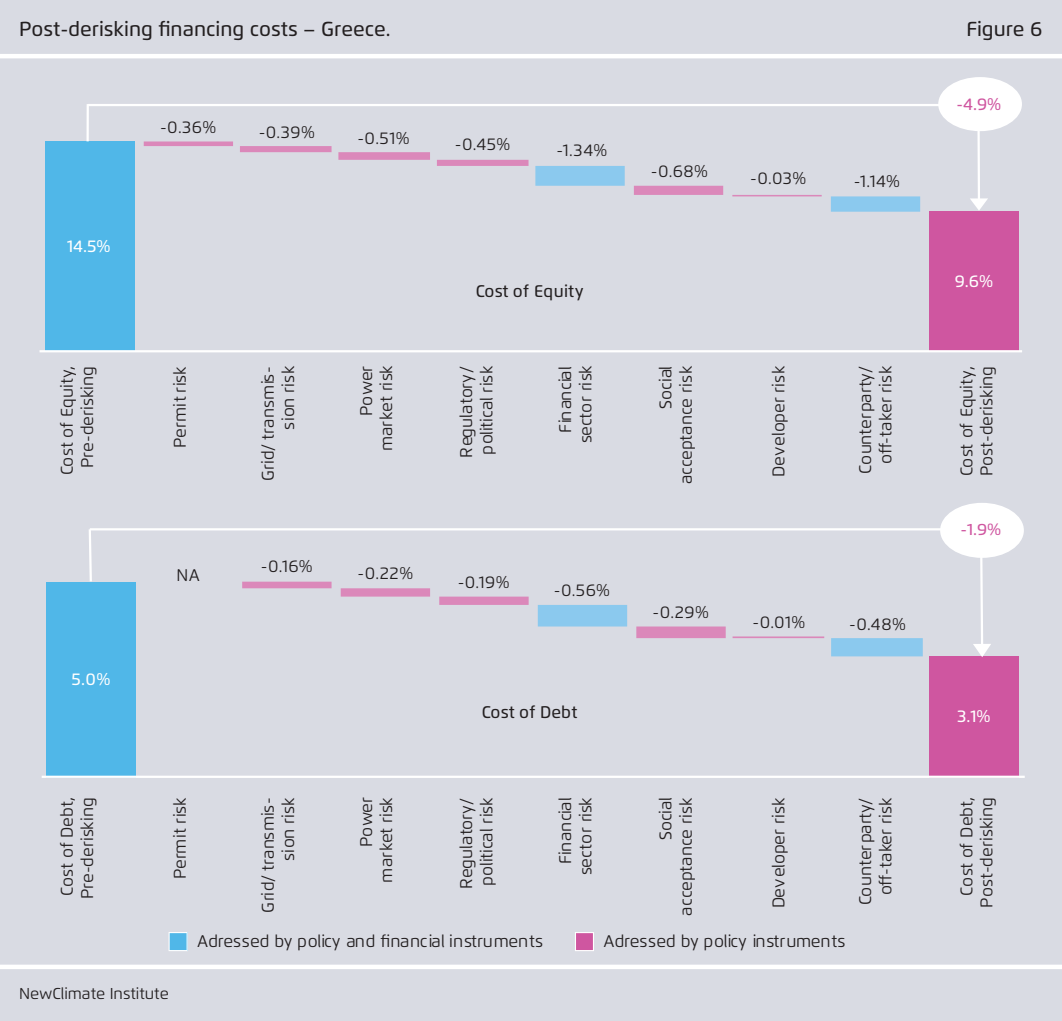
<style>
.page{position:relative;width:1062px;height:1021px;background:#fff}
.page>*{position:absolute;margin:0;border:0;box-sizing:border-box;transform-origin:0 0}
.t1{font:500 20.25px "Flexo";color:#231f20}
.t2{font:16.88px/20.2px "Flexo";color:#231f20;text-align:right}
.t3{font:16.88px/20.2px "Flexo";letter-spacing:.02em;color:#231f20;text-align:right}
.t4{font:500 16.88px "Flexo";color:#fff}
.t5{font:500 16.88px "Flexo";letter-spacing:.02em;color:#231f20}
.t6{font:500 16.88px "Flexo";letter-spacing:-.005em;color:#231f20}
.t7{font:500 16.88px "Flexo";color:#cf56a0}
.t8{font:500 16.2px "Flexo";color:#cf56a0;scale:1.04 1}
.t9{font:15.75px "Flexo";letter-spacing:-.005em;color:#231f20}
</style>
<div class="page">
<div style="left:0;top:0;width:1062px;height:1020px;background:#d9dbe3"></div>
<hr style="left:0;top:54px;width:1062px;height:4px;background:#fff">
<div style="left:0;top:964px;width:1062px;height:5px;background:#fff"></div>
<div style="left:45px;top:141px;width:90px;height:211px;background:#50b7e8"></div>
<div style="left:929px;top:212px;width:90px;height:140px;background:#cf56a0"></div>
<svg style="left:144px;top:141px;width:776px;height:71px"></svg>
<hr style="left:40px;top:350px;width:982px;height:2px;background:#fff">
<hr style="left:977px;top:128px;width:3px;height:72px;background:#fff">
<svg style="left:970px;top:198px;width:18px;height:12px"></svg>
<hr style="left:88px;top:104px;width:892px;height:2px;background:#fff">
<hr style="left:86px;top:104px;width:3px;height:37px;background:#fff">
<div style="left:46px;top:581px;width:90px;height:196px;background:#50b7e8"></div>
<div style="left:930px;top:656px;width:89px;height:121px;background:#cf56a0"></div>
<svg style="left:242px;top:581px;width:681px;height:75px"></svg>
<hr style="left:42px;top:775px;width:983px;height:3px;background:#fff">
<svg style="left:973px;top:558px;width:18px;height:99px"></svg>
<hr style="left:90px;top:528px;width:889px;height:2px;background:#fff">
<svg style="left:88px;top:529px;width:5px;height:53px"></svg>
<div style="left:938px;top:77px;width:84px;height:54px;background:#fff;border-radius:50%"></div>
<div style="left:940px;top:503px;width:84px;height:55px;background:#fff;border-radius:50%"></div>
<svg style="left:169px;top:932px;width:19px;height:19px"></svg>
<svg style="left:575px;top:932px;width:19px;height:19px"></svg>
<p class="t1" style="left:19px;top:17px;width:373px">Post-derisking financing costs – Greece.</p>
<p class="t1" style="left:966px;top:17px;width:77px">Figure 6</p>
<p class="t4" style="left:67px;top:236px;width:45px">14.5%</p>
<p class="t2" style="left:160px;top:117px;width:58px">-0.36%</p>
<p class="t2" style="left:259px;top:122px;width:58px">-0.39%</p>
<p class="t2" style="left:357px;top:128px;width:54px">-0.51%</p>
<p class="t2" style="left:455px;top:134px;width:57px">-0.45%</p>
<p class="t2" style="left:557px;top:140px;width:52px">-1.34%</p>
<p class="t5" style="left:476px;top:280px;width:110px">Cost of Equity</p>
<p class="t2" style="left:651px;top:161px;width:59px">-0.68%</p>
<p class="t2" style="left:750px;top:168px;width:57px">-0.03%</p>
<p class="t2" style="left:854px;top:171px;width:48px">-1.14%</p>
<p class="t7" style="left:956px;top:94px;width:46px">-4.9%</p>
<p class="t4" style="left:955px;top:271px;width:40px">9.6%</p>
<p class="t2" style="left:57px;top:475px;width:111px;text-align:center;rotate:-90deg">Cost of Equity,<br>Pre-derisking</p>
<p class="t2" style="left:170px;top:448px;width:83px;rotate:-90deg">Permit risk</p>
<p class="t3" style="left:258px;top:481px;width:117px;rotate:-90deg">Grid/ transmis&shy;sion risk</p>
<p class="t2" style="left:356px;top:451px;width:87px;rotate:-90deg">Power market risk</p>
<p class="t2" style="left:456px;top:458px;width:93px;text-align:left;rotate:-90deg">Regulatory/ political risk</p>
<p class="t2" style="left:555px;top:443px;width:79px;rotate:-90deg">Financial sector risk</p>
<p class="t2" style="left:656px;top:484px;width:120px;rotate:-90deg">Social acceptance risk</p>
<p class="t2" style="left:769px;top:477px;width:113px;rotate:-90deg">Developer risk</p>
<p class="t2" style="left:855px;top:474px;width:109px;text-align:center;rotate:-90deg">Counterparty/ o -taker risk</p>
<p class="t2" style="left:956px;top:476px;width:112px;text-align:left;rotate:-90deg">Cost of Equity,<br>Post-derisking</p>
<p class="t4" style="left:71px;top:669px;width:41px">5.0%</p>
<p class="t2" style="left:176px;top:565px;width:25px">NA</p>
<p class="t2" style="left:261px;top:556px;width:53px">-0.16%</p>
<p class="t2" style="left:358px;top:562px;width:57px">-0.22%</p>
<p class="t2" style="left:458px;top:572px;width:54px">-0.19%</p>
<p class="t2" style="left:554px;top:580px;width:58px">-0.56%</p>
<p class="t6" style="left:482px;top:701px;width:97px">Cost of Debt</p>
<p class="t2" style="left:652px;top:602px;width:58px">-0.29%</p>
<p class="t2" style="left:752px;top:612px;width:54px">-0.01%</p>
<p class="t2" style="left:849px;top:614px;width:59px">-0.48%</p>
<p class="t8" style="left:960px;top:520px;width:41px">-1.9%</p>
<p class="t4" style="left:957px;top:706px;width:35px">3.1%</p>
<p class="t2" style="left:57px;top:899px;width:104px;text-align:left;rotate:-90deg">Cost of Debt,<br>Pre-derisking</p>
<p class="t2" style="left:170px;top:879px;width:83px;rotate:-90deg">Permit risk</p>
<p class="t3" style="left:258px;top:912px;width:117px;rotate:-90deg">Grid/ transmis&shy;sion risk</p>
<p class="t2" style="left:356px;top:882px;width:87px;rotate:-90deg">Power market risk</p>
<p class="t2" style="left:456px;top:889px;width:93px;text-align:left;rotate:-90deg">Regulatory/ political risk</p>
<p class="t2" style="left:555px;top:874px;width:79px;rotate:-90deg">Financial sector risk</p>
<p class="t2" style="left:656px;top:915px;width:120px;rotate:-90deg">Social acceptance risk</p>
<p class="t2" style="left:769px;top:908px;width:113px;rotate:-90deg">Developer risk</p>
<p class="t2" style="left:855px;top:905px;width:109px;text-align:center;rotate:-90deg">Counterparty/ o -taker risk</p>
<p class="t2" style="left:956px;top:907px;width:112px;rotate:-90deg">Cost of Debt,<br>Post-derisking</p>
<p class="t9" style="left:19px;top:984px;width:151px">NewClimate Institute</p>
<p class="t2" style="left:197px;top:931px;width:347px">Adressed by policy and financial instruments</p>
<p class="t2" style="left:604px;top:931px;width:243px">Adressed by policy instruments</p>
</div>
